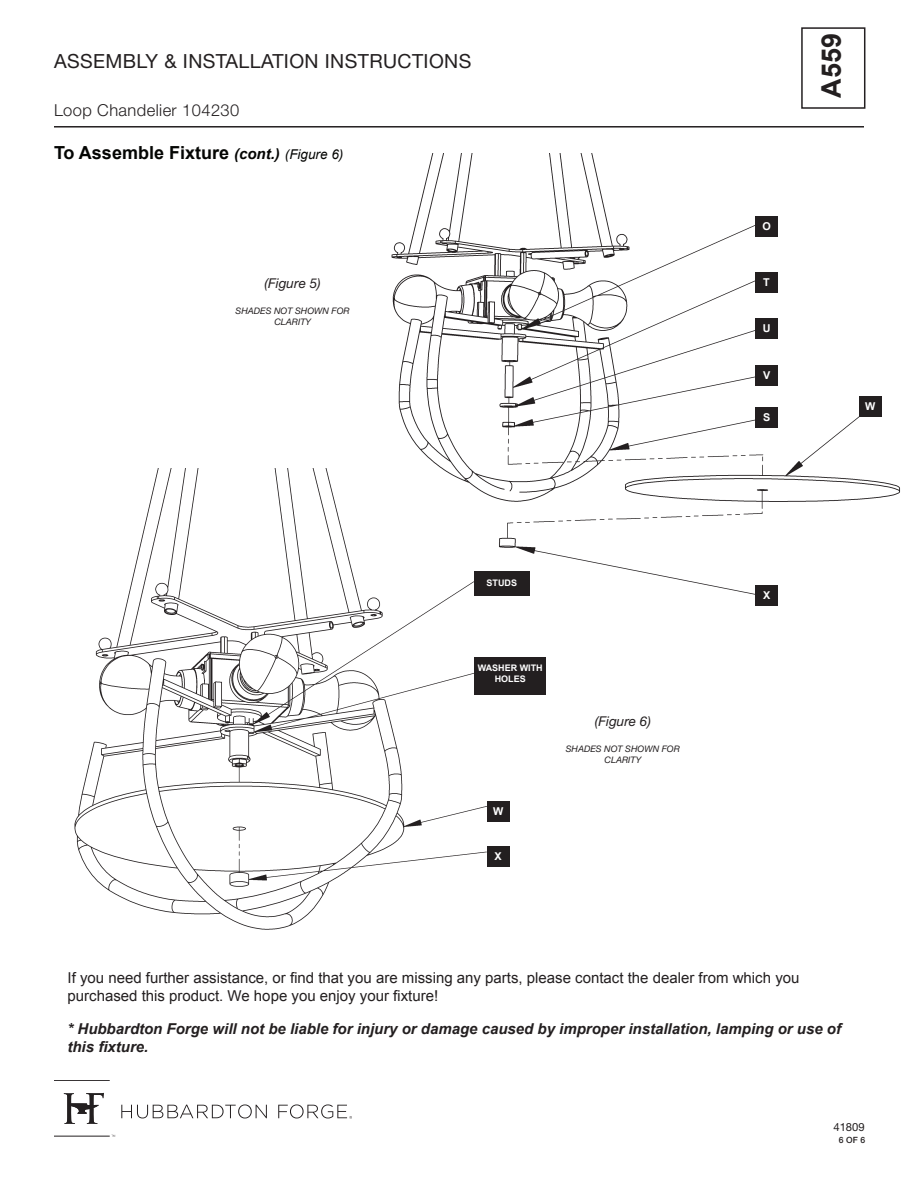
<style>
.page{position:relative;width:918px;height:1188px;background:#fff}
.page>*{position:absolute;margin:0;border:0;box-sizing:border-box;transform-origin:0 0}
.t1{font:700 27px "Arial";color:#231f20}
.t2{font:19.5px "Helvetica Neue LT Std";letter-spacing:.02em;color:#231f20}
.Headers{font:700 18px "Arial";color:#040503}
.t3{font:300 16.5px "Helvetica Neue LT Std";letter-spacing:.025em;color:#231f20}
.slope_ceiling_line{font:15px/18px "Arial";color:#231f20}
.slope_ceiling_line-2{font:italic 700 15px/18px "Arial";color:#231f20}
.slope_ceiling_line-3{font:italic 13.5px "Helvetica Neue LT Std";color:#231f20}
.t4{font:11.25px "Helvetica Neue LT Std";color:#231f20}
.slope_ceiling_line-4{font:700 10.8px "Arial";color:#fff}
.slope_ceiling_line-5{font:italic 9px/10.8px "Helvetica Neue LT Std";color:#231f20;text-align:center}
.slope_ceiling_line-6{font:700 9px/10.8px "Arial";color:#fff;text-align:center}
.t5{font:500 8.7px "Helvetica Neue LT Std";color:#231f20}
.s1{font-style:italic;font-size:15px}
.s2{font-weight:400;font-style:italic;font-size:13.5px}
</style>
<div class="page">
<div style="left:801px;top:27px;width:64px;height:82px;border:2px solid #231f20"></div>
<hr style="left:54px;top:126px;width:810px;height:2px;background:#231f20">
<svg style="left:121px;top:1104px;width:146px;height:14px"></svg>
<hr style="left:54px;top:1136px;width:56px;height:1px;background:#231f20">
<hr style="left:54px;top:1080px;width:56px;height:1px;background:#231f20">
<svg style="left:64px;top:1093px;width:40px;height:31px"></svg>
<svg style="left:278px;top:1104px;width:74px;height:15px"></svg>
<img style="left:391px;top:153px;width:509px;height:443px">
<div style="left:755px;top:216px;width:23px;height:21px;background:#231f20"></div>
<div style="left:859px;top:396px;width:22px;height:21px;background:#231f20"></div>
<div style="left:755px;top:365px;width:23px;height:21px;background:#231f20"></div>
<div style="left:755px;top:318px;width:23px;height:21px;background:#231f20"></div>
<div style="left:755px;top:272px;width:23px;height:21px;background:#231f20"></div>
<div style="left:755px;top:585px;width:23px;height:21px;background:#231f20"></div>
<div style="left:755px;top:407px;width:23px;height:21px;background:#231f20"></div>
<img style="left:74px;top:468px;width:424px;height:462px">
<div style="left:487px;top:801px;width:22px;height:21px;background:#231f20"></div>
<div style="left:487px;top:846px;width:22px;height:21px;background:#231f20"></div>
<div style="left:474px;top:572px;width:55px;height:24px;background:#231f20"></div>
<div style="left:474px;top:657px;width:72px;height:37px;background:#231f20"></div>
<h2 class="t2" style="left:54px;top:49px;width:419px">ASSEMBLY &amp; INSTALLATION INSTRUCTIONS</h2>
<p class="t3" style="left:54px;top:100px;width:187px">Loop Chandelier 104230</p>
<p class="Headers" style="left:54px;top:141px;width:291px">To Assemble Fixture <span class="s1">(cont.)</span> <span class="s2">(Figure 6)</span></p>
<p class="slope_ceiling_line-3" style="left:265px;top:275px;width:58px">(Figure 5)</p>
<p class="slope_ceiling_line-5" style="left:236px;top:305px;width:116px">SHADES NOT SHOWN FOR<br>CLARITY</p>
<p class="slope_ceiling_line-4" style="left:762px;top:219px;width:10px">O</p>
<p class="slope_ceiling_line-4" style="left:763px;top:275px;width:8px">T</p>
<p class="slope_ceiling_line-4" style="left:763px;top:321px;width:9px">U</p>
<p class="slope_ceiling_line-4" style="left:763px;top:368px;width:9px">V</p>
<p class="slope_ceiling_line-4" style="left:763px;top:410px;width:9px">S</p>
<h1 class="t1" style="left:813px;top:98px;width:66px;rotate:-90deg">A559</h1>
<p class="slope_ceiling_line-4" style="left:865px;top:399px;width:12px">W</p>
<p class="slope_ceiling_line-6" style="left:487px;top:577px;width:32px">STUDS</p>
<p class="slope_ceiling_line-6" style="left:478px;top:663px;width:66px">WASHER WITH<br>HOLES</p>
<p class="slope_ceiling_line-4" style="left:493px;top:804px;width:12px">W</p>
<p class="slope_ceiling_line-4" style="left:495px;top:849px;width:9px">X</p>
<p class="slope_ceiling_line-3" style="left:595px;top:713px;width:58px">(Figure 6)</p>
<p class="slope_ceiling_line-5" style="left:566px;top:744px;width:116px">SHADES NOT SHOWN FOR<br>CLARITY</p>
<p class="slope_ceiling_line-4" style="left:763px;top:588px;width:9px">X</p>
<p class="slope_ceiling_line" style="left:68px;top:968px;width:734px">If you need further assistance, or find that you are missing any parts, please contact the dealer from which you purchased this product. We hope you enjoy your fixture!</p>
<p class="slope_ceiling_line-2" style="left:68px;top:1020px;width:775px">* Hubbardton Forge will not be liable for injury or damage caused by improper installation, lamping or use of this fixture.</p>
<p class="t4" style="left:833px;top:1120px;width:33px">41809</p>
<p class="t5" style="left:839px;top:1135px;width:28px">6 OF 6</p>
</div>
